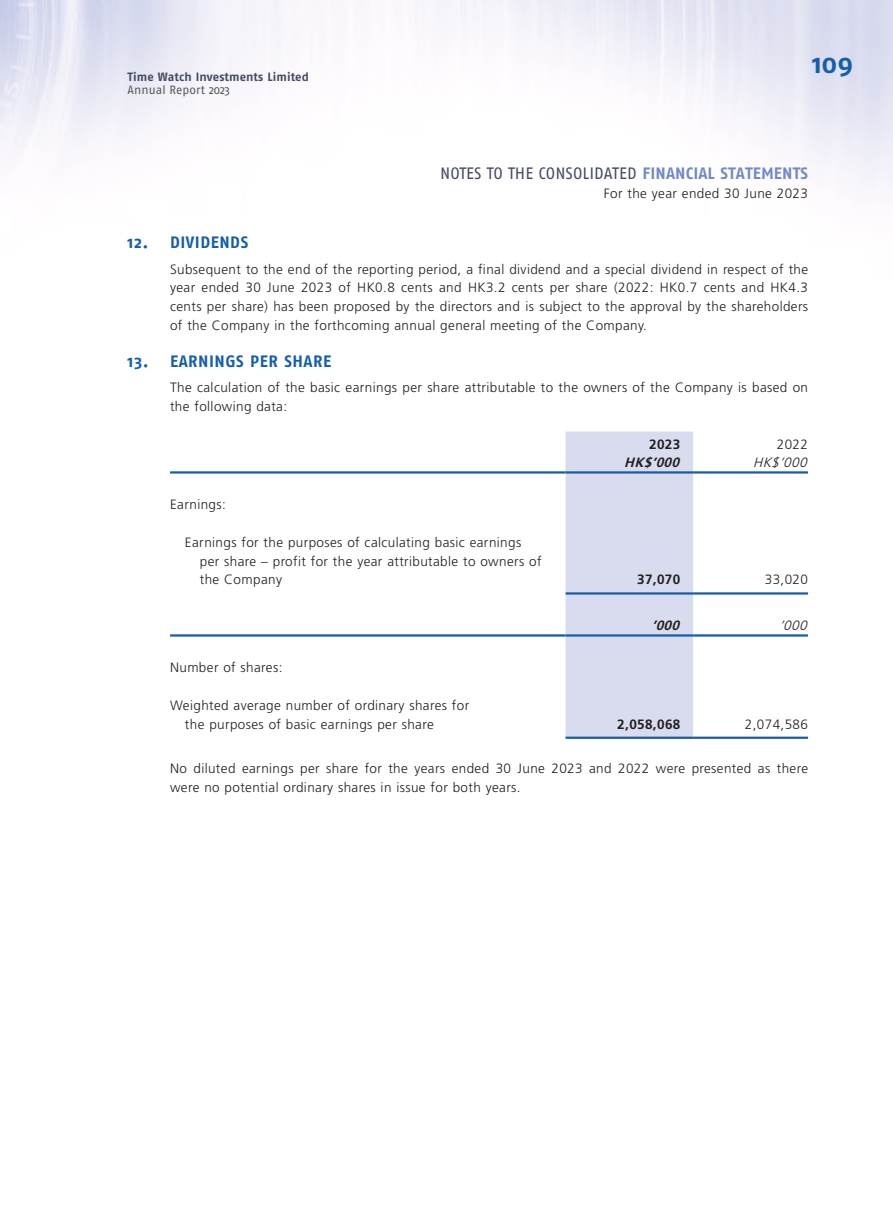
<style>
.page{position:relative;width:893px;height:1212px;background:#fff}
.page>*{position:absolute;margin:0;border:0;box-sizing:border-box;transform-origin:0 0}
.t1{font:700 27px "Fago No";color:#145ead}
.t2{font:16.5px "Fago No";letter-spacing:.005em;color:#454b64}
.Heading_1{font:700 16.5px "Fago No";letter-spacing:.03em;color:#145ead}
.Body_Text{font:300 13.5px/18.8px "Frutiger LT Std";letter-spacing:.03em;color:#231f20}
.Body_Text-2{font:700 13.5px "Frutiger LT Std";letter-spacing:.03em;color:#231f20}
.Body_Text-3{font:italic 700 13.5px "Frutiger LT Std";color:#231f20}
.Body_Text-4{font:italic 300 13.5px "Frutiger LT Std";color:#231f20}
.t3{font:700 12px "Fago No";letter-spacing:.005em;color:#454b64}
.t4{font:12px "Fago No";letter-spacing:.005em;color:#57585a}
.s1{font-weight:700;color:#718ac6}
</style>
<div class="page">
<div style="left:566px;top:432px;width:127px;height:305px;background:#d9dcef"></div>
<hr style="left:170px;top:471px;width:396px;height:3px;background:#145ead">
<hr style="left:566px;top:471px;width:127px;height:3px;background:#145ead">
<hr style="left:693px;top:471px;width:115px;height:3px;background:#145ead">
<hr style="left:566px;top:592px;width:127px;height:3px;background:#145ead">
<hr style="left:693px;top:592px;width:115px;height:3px;background:#145ead">
<hr style="left:170px;top:634px;width:396px;height:3px;background:#145ead">
<hr style="left:566px;top:634px;width:127px;height:3px;background:#145ead">
<hr style="left:693px;top:634px;width:115px;height:3px;background:#145ead">
<hr style="left:566px;top:737px;width:127px;height:2px;background:#145ead">
<hr style="left:693px;top:737px;width:115px;height:2px;background:#145ead">
<p class="t3" style="left:128px;top:69px;width:183px">Time Watch Investments Limited</p>
<p class="t4" style="left:128px;top:83px;width:104px">Annual Report 2023</p>
<h1 class="t1" style="left:812px;top:48px;width:43px">109</h1>
<p class="t2" style="left:440px;top:163px;width:369px">NOTES TO THE CONSOLIDATED <span class="s1">FINANCIAL STATEMENTS</span></p>
<p class="Body_Text" style="left:604px;top:185px;width:206px">For the year ended 30 June 2023</p>
<p class="Heading_1" style="left:128px;top:233px;width:122px">12. DIVIDENDS</p>
<p class="Body_Text" style="left:170px;top:260px;width:640px;text-align:justify">Subsequent to the end of the reporting period, a final dividend and a special dividend in respect of the year ended 30 June 2023 of HK0.8 cents and HK3.2 cents per share (2022: HK0.7 cents and HK4.3 cents per share) has been proposed by the directors and is subject to the approval by the shareholders of the Company in the forthcoming annual general meeting of the Company.</p>
<p class="Heading_1" style="left:128px;top:352px;width:205px">13. EARNINGS PER SHARE</p>
<p class="Body_Text" style="left:170px;top:379px;width:639px">The calculation of the basic earnings per share attributable to the owners of the Company is based on the following data:</p>
<p class="Body_Text-2" style="left:649px;top:436px;width:33px">2023</p>
<p class="Body_Text" style="left:777px;top:435px;width:33px">2022</p>
<p class="Body_Text-3" style="left:624px;top:455px;width:61px">HK$’000</p>
<p class="Body_Text-4" style="left:753px;top:455px;width:59px">HK$’000</p>
<p class="Body_Text" style="left:170px;top:496px;width:57px">Earnings:</p>
<p class="Body_Text" style="left:200px;top:533px;width:343px;text-indent:-15px">Earnings for the purposes of calculating basic earnings per share – profit for the year attributable to owners of the Company</p>
<p class="Body_Text-2" style="left:637px;top:572px;width:45px">37,070</p>
<p class="Body_Text" style="left:765px;top:571px;width:45px">33,020</p>
<p class="Body_Text-3" style="left:652px;top:618px;width:33px">’000</p>
<p class="Body_Text-4" style="left:779px;top:618px;width:33px">’000</p>
<p class="Body_Text" style="left:170px;top:659px;width:114px">Number of shares:</p>
<p class="Body_Text" style="left:185px;top:696px;width:286px;text-indent:-15px">Weighted average number of ordinary shares for the purposes of basic earnings per share</p>
<p class="Body_Text-2" style="left:617px;top:716px;width:65px">2,058,068</p>
<p class="Body_Text" style="left:745px;top:715px;width:65px">2,074,586</p>
<p class="Body_Text" style="left:170px;top:759px;width:639px">No diluted earnings per share for the years ended 30 June 2023 and 2022 were presented as there were no potential ordinary shares in issue for both years.</p>
</div>
